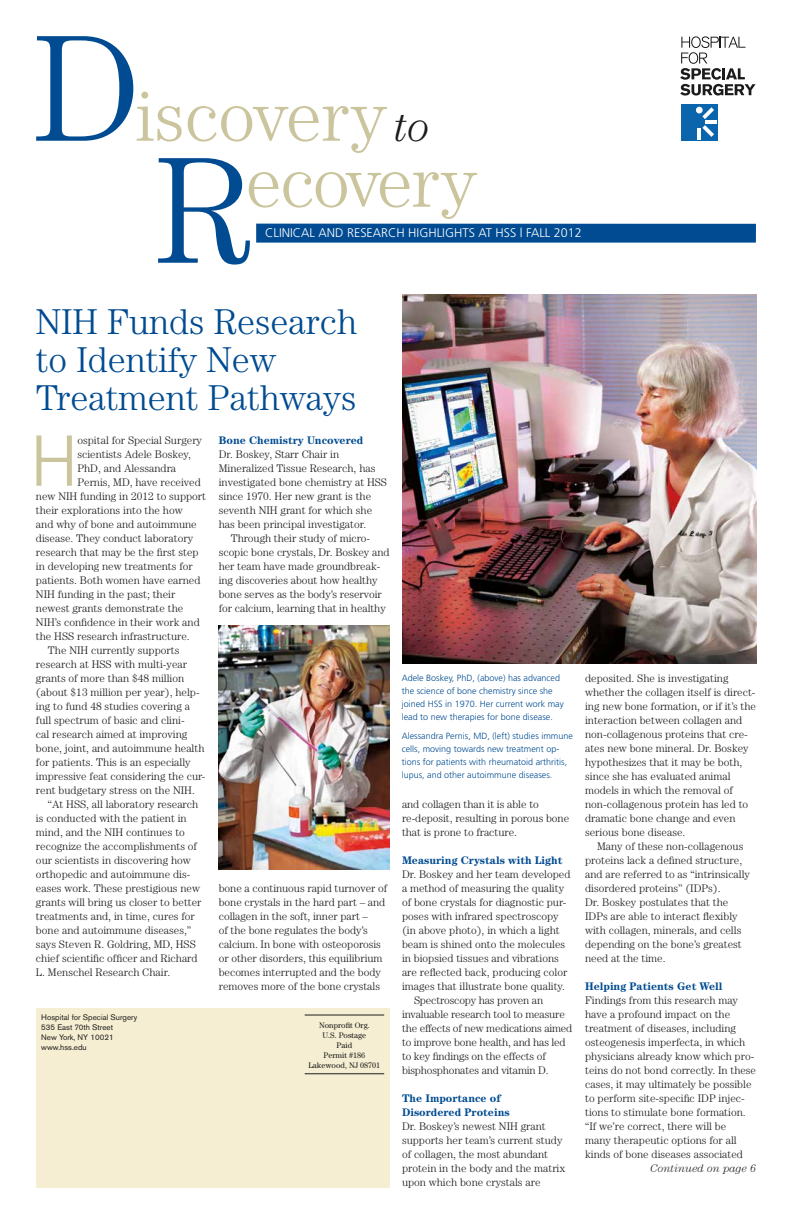
<style>
.page{position:relative;width:792px;height:1224px;background:#fff}
.page>*{position:absolute;margin:0;border:0;box-sizing:border-box;transform-origin:0 0}
.t1{font:300 72px/66px "Century";letter-spacing:-.015em;color:#cbc59e}
.t2{font:300 72px "Frutiger";color:#cbc59e}
.t3{font:300 36px/38px "Century";color:#004b91}
.t4{font:300 12.5px "Frutiger";color:#fff}
.t5{font:300 11px/14px "Century";color:#1c1b1b}
.t6{font:700 11px/14px "Century";color:#004b91}
.t7{font:italic 300 11px "Century";color:#1c1b1b}
.t8{font:300 9px/13px "Frutiger";color:#004b91}
.t9{font:8px/10px "Akzidenz Grotesk BE";color:#1c1b1b}
.t10{font:8px/10px "Century";color:#1c1b1b;text-align:center}
.s1{font-size:152px;color:#004b91}
.s2{font-style:italic;font-size:43px;color:#1c1b1b}
</style>
<div class="page">
<div style="left:256px;top:224px;width:500px;height:19px;background:#004b91"></div>
<svg style="left:680px;top:36px;width:76px;height:60px"></svg>
<div style="left:681px;top:104px;width:36px;height:36px;background:#0b65ad"></div>
<div style="left:696px;top:107px;width:7px;height:6px;background:#fff;border-radius:50%"></div>
<hr style="left:697px;top:128px;width:4px;height:12px;background:#fff">
<svg style="left:702px;top:125px;width:12px;height:12px"></svg>
<svg style="left:702px;top:107px;width:12px;height:12px"></svg>
<hr style="left:705px;top:120px;width:12px;height:4px;background:#fff">
<div style="left:36px;top:1008px;width:354px;height:180px;background:#f6eed2"></div>
<hr style="left:305px;top:1015px;width:79px;height:1px;background:#1c1b1b">
<hr style="left:305px;top:1074px;width:79px;height:1px;background:#1c1b1b">
<img style="left:402px;top:294px;width:354px;height:370px">
<img style="left:219px;top:626px;width:171px;height:244px">
<h1 class="t1" style="left:155px;top:82px;width:324px;text-indent:-122px"><span class="s1">D</span>iscovery <span class="s2">to<br></span><span class="s1">R</span>ecovery</h1>
<p class="t4" style="left:265px;top:226px;width:274px">CLINICAL AND RESEARCH HIGHLIGHTS AT HSS | fall</p>
<p class="t4" style="left:554px;top:226px;width:29px">2012</p>
<h2 class="t3" style="left:36px;top:302px;width:323px">NIH Funds Research to Identify New<br>Treatment Pathways</h2>
<h1 class="t2" style="left:30px;top:420px;width:50px">H</h1>
<p class="t5" style="left:77px;top:433px;width:126px">ospital for Special Surgery</p>
<p class="t5" style="left:77px;top:447px;width:115px">scientists Adele Boskey,</p>
<p class="t5" style="left:77px;top:461px;width:100px">PhD, and Alessandra</p>
<p class="t5" style="left:77px;top:475px;width:125px">Pernis, MD, have received</p>
<p class="t5" style="left:36px;top:489px;width:172px">new NIH funding in 2012 to support</p>
<p class="t5" style="left:36px;top:503px;width:148px">their explorations into the how</p>
<p class="t5" style="left:36px;top:517px;width:162px">and why of bone and autoimmune</p>
<p class="t5" style="left:36px;top:531px;width:159px">disease. They conduct laboratory</p>
<p class="t5" style="left:36px;top:545px;width:164px">research that may be the first step</p>
<p class="t5" style="left:36px;top:559px;width:158px">in developing new treatments for</p>
<p class="t5" style="left:36px;top:573px;width:166px">patients. Both women have earned</p>
<p class="t5" style="left:36px;top:587px;width:141px">NIH funding in the past; their</p>
<p class="t5" style="left:36px;top:601px;width:149px">newest grants demonstrate the</p>
<p class="t5" style="left:36px;top:615px;width:165px">NIH’s confidence in their work and</p>
<p class="t5" style="left:36px;top:629px;width:155px">the HSS research infrastructure.</p>
<p class="t5" style="left:48px;top:643px;width:133px">The NIH currently supports</p>
<p class="t5" style="left:36px;top:657px;width:153px">research at HSS with multi-year</p>
<p class="t5" style="left:36px;top:671px;width:150px">grants of more than $48 million</p>
<p class="t5" style="left:36px;top:685px;width:165px">(about $13 million per year), help-</p>
<p class="t5" style="left:36px;top:699px;width:156px">ing to fund 48 studies covering a</p>
<p class="t5" style="left:36px;top:713px;width:150px">full spectrum of basic and clini-</p>
<p class="t5" style="left:36px;top:727px;width:153px">cal research aimed at improving</p>
<p class="t5" style="left:36px;top:741px;width:170px">bone, joint, and autoimmune health</p>
<p class="t5" style="left:36px;top:755px;width:156px">for patients. This is an especially</p>
<p class="t5" style="left:36px;top:769px;width:171px">impressive feat considering the cur-</p>
<p class="t5" style="left:36px;top:783px;width:160px">rent budgetary stress on the NIH.</p>
<p class="t5" style="left:48px;top:797px;width:152px">“At HSS, all laboratory research</p>
<p class="t5" style="left:36px;top:811px;width:152px">is conducted with the patient in</p>
<p class="t5" style="left:36px;top:825px;width:150px">mind, and the NIH continues to</p>
<p class="t5" style="left:36px;top:839px;width:163px">recognize the accomplishments of</p>
<p class="t5" style="left:36px;top:853px;width:156px">our scientists in discovering how</p>
<p class="t5" style="left:36px;top:867px;width:156px">orthopedic and autoimmune dis-</p>
<p class="t5" style="left:36px;top:881px;width:165px">eases work. These prestigious new</p>
<p class="t5" style="left:36px;top:895px;width:167px">grants will bring us closer to better</p>
<p class="t5" style="left:36px;top:909px;width:160px">treatments and, in time, cures for</p>
<p class="t5" style="left:36px;top:923px;width:157px">bone and autoimmune diseases,”</p>
<p class="t5" style="left:36px;top:937px;width:161px">says Steven R. Goldring, MD, HSS</p>
<p class="t5" style="left:36px;top:951px;width:163px">chief scientific officer and Richard</p>
<p class="t5" style="left:36px;top:965px;width:136px">L. Menschel Research Chair.</p>
<p class="t6" style="left:219px;top:433px;width:146px">Bone Chemistry Uncovered</p>
<p class="t5" style="left:219px;top:447px;width:122px">Dr. Boskey, Starr Chair in</p>
<p class="t5" style="left:219px;top:461px;width:158px">Mineralized Tissue Research, has</p>
<p class="t5" style="left:219px;top:475px;width:170px">investigated bone chemistry at HSS</p>
<p class="t5" style="left:219px;top:489px;width:154px">since 1970. Her new grant is the</p>
<p class="t5" style="left:219px;top:503px;width:155px">seventh NIH grant for which she</p>
<p class="t5" style="left:219px;top:517px;width:149px">has been principal investigator.</p>
<p class="t5" style="left:231px;top:531px;width:141px">Through their study of micro-</p>
<p class="t5" style="left:219px;top:545px;width:172px">scopic bone crystals, Dr. Boskey and</p>
<p class="t5" style="left:219px;top:559px;width:163px">her team have made groundbreak-</p>
<p class="t5" style="left:219px;top:573px;width:160px">ing discoveries about how healthy</p>
<p class="t5" style="left:219px;top:587px;width:164px">bone serves as the body’s reservoir</p>
<p class="t5" style="left:219px;top:601px;width:169px">for calcium, learning that in healthy</p>
<p class="t5" style="left:219px;top:881px;width:170px">bone a continuous rapid turnover of bone crystals in the hard part – and collagen in the soft, inner part –<br>of the bone regulates the body’s calcium. In bone with osteoporosis or other disorders, this equilibrium becomes interrupted and the body removes more of the bone crystals</p>
<p class="t9" style="left:41px;top:1012px;width:98px">Hospital for Special Surgery<br>535 East 70th Street<br>New York, NY 10021 www.hss.edu</p>
<p class="t10" style="left:309px;top:1020px;width:73px">Nonprofit Org.<br>U.S. Postage<br>Paid<br>Permit #186<br>Lakewood, NJ 08701</p>
<p class="t8" style="left:402px;top:672px;width:163px">Adele Boskey, PhD, (above) has advanced the science of bone chemistry since she joined HSS in 1970. Her current work may lead to new therapies for bone disease.</p>
<p class="t8" style="left:402px;top:730px;width:173px">Alessandra Pernis, MD, (left) studies immune cells, moving towards new treatment op&shy;tions for patients with rheumatoid arthritis, lupus, and other autoimmune diseases.</p>
<p class="t5" style="left:402px;top:797px;width:169px">and collagen than it is able to re-deposit, resulting in porous bone that is prone to fracture.</p>
<p class="t6" style="left:402px;top:853px;width:162px">Measuring Crystals with Light</p>
<p class="t5" style="left:402px;top:867px;width:170px">Dr. Boskey and her team developed</p>
<p class="t5" style="left:402px;top:881px;width:164px">a method of measuring the quality</p>
<p class="t5" style="left:402px;top:895px;width:166px">of bone crystals for diagnostic pur-</p>
<p class="t5" style="left:402px;top:909px;width:158px">poses with infrared spectroscopy</p>
<p class="t5" style="left:402px;top:923px;width:159px">(in above photo), in which a light</p>
<p class="t5" style="left:402px;top:937px;width:165px">beam is shined onto the molecules</p>
<p class="t5" style="left:402px;top:951px;width:158px">in biopsied tissues and vibrations</p>
<p class="t5" style="left:402px;top:965px;width:167px">are reflected back, producing color</p>
<p class="t5" style="left:402px;top:979px;width:165px">images that illustrate bone quality.</p>
<p class="t5" style="left:414px;top:993px;width:131px">Spectroscopy has proven an</p>
<p class="t5" style="left:402px;top:1007px;width:164px">invaluable research tool to measure</p>
<p class="t5" style="left:402px;top:1021px;width:172px">the effects of new medications aimed</p>
<p class="t5" style="left:402px;top:1035px;width:165px">to improve bone health, and has led</p>
<p class="t5" style="left:402px;top:1049px;width:145px">to key findings on the effects of</p>
<p class="t5" style="left:402px;top:1063px;width:148px">bisphosphonates and vitamin D.</p>
<p class="t6" style="left:402px;top:1091px;width:109px">The Importance of<br>Disordered Proteins</p>
<p class="t5" style="left:402px;top:1119px;width:165px">Dr. Boskey’s newest NIH grant supports her team’s current study of collagen, the most abundant protein in the body and the matrix upon which bone crystals are</p>
<p class="t5" style="left:585px;top:671px;width:172px">deposited. She is investigating whether the collagen itself is direct&shy;ing new bone formation, or if it’s the interaction between collagen and non-collagenous proteins that cre&shy;ates new bone mineral. Dr. Boskey hypothesizes that it may be both, since she has evaluated animal models in which the removal of non-collagenous protein has led to dramatic bone change and even serious bone disease.</p>
<p class="t5" style="left:585px;top:839px;width:166px;text-indent:12px">Many of these non-collagenous proteins lack a defined structure, and are referred to as “intrinsically disordered proteins” (IDPs).<br>Dr. Boskey postulates that the<br>IDPs are able to interact flexibly with collagen, minerals, and cells depending on the bone’s greatest need at the time.</p>
<p class="t6" style="left:585px;top:979px;width:139px">Helping Patients Get Well</p>
<p class="t5" style="left:585px;top:993px;width:173px">Findings from this research may have a profound impact on the treatment of diseases, including osteogenesis imperfecta, in which physicians already know which pro&shy;teins do not bond correctly. In these cases, it may ultimately be possible to perform site-specific IDP injec&shy;tions to stimulate bone formation. “If we’re correct, there will be<br>many therapeutic options for all kinds of bone diseases associated</p>
<p class="t7" style="left:650px;top:1162px;width:107px">Continued on page 6</p>
</div>
